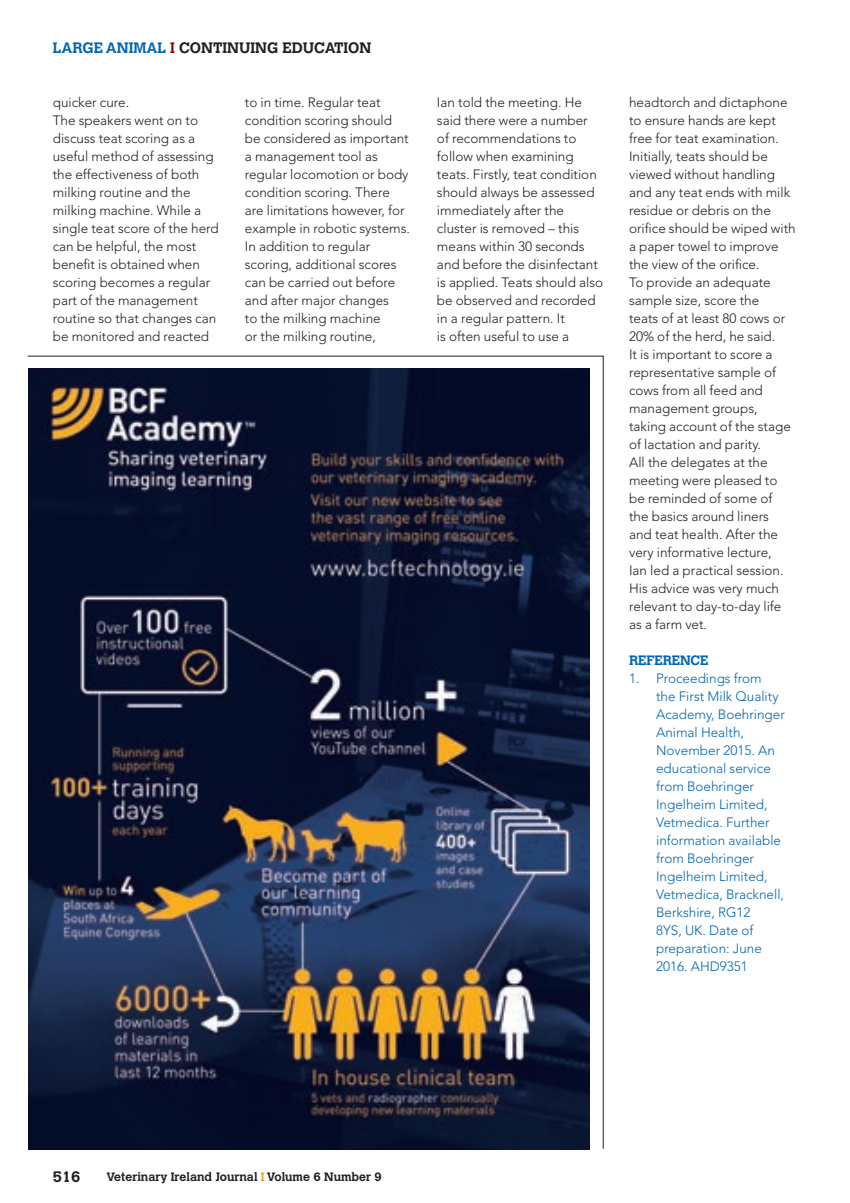
<style>
.page{position:relative;width:850px;height:1203px;background:#fff}
.page>*{position:absolute;margin:0;border:0;box-sizing:border-box;transform-origin:0 0}
.t1{font:700 15px "Calvert";color:#231f20}
.t2{font:300 13.5px/18px "Avenir";color:#231f20}
.t3{font:300 13.5px/18px "Avenir";color:#0166b3}
.t4{font:700 13.5px "Calvert";letter-spacing:-.01em;color:#0166b3}
.t5{font:700 12px "Calvert";color:#231f20}
.s1{color:#0166b3}
.s2{color:#8b0a02}
.s3{color:#f7981d}
</style>
<div class="page">
<svg style="left:27px;top:355px;width:577px;height:794px;background:#292f45"></svg>
<p class="t1" style="left:53px;top:38px;width:320px"><span class="s1">LARGE ANIMAL</span> <span class="s2">I</span> CONTINUING EDUCATION</p>
<p class="t2" style="left:53px;top:93px;width:167px">quicker cure.<br>The speakers went on to discuss teat scoring as a useful method of assessing the effectiveness of both milking routine and the milking machine. While a single teat score of the herd can be helpful, the most benefit is obtained when scoring becomes a regular part of the management routine so that changes can be monitored and reacted</p>
<p class="t2" style="left:245px;top:93px;width:167px">to in time. Regular teat condition scoring should be considered as important a management tool as regular locomotion or body condition scoring. There are limitations however, for example in robotic systems.<br>In addition to regular scoring, additional scores can be carried out before and after major changes<br>to the milking machine<br>or the milking routine,</p>
<p class="t2" style="left:437px;top:93px;width:168px">Ian told the meeting. He said there were a number<br>of recommendations to follow when examining teats. Firstly, teat condition should always be assessed immediately after the cluster is removed – this means within 30 seconds and before the disinfectant is applied. Teats should also be observed and recorded in a regular pattern. It<br>is often useful to use a</p>
<p class="t2" style="left:629px;top:93px;width:168px">headtorch and dictaphone to ensure hands are kept free for teat examination.<br>Initially, teats should be viewed without handling and any teat ends with milk residue or debris on the orifice should be wiped with a paper towel to improve the view of the orifice.<br>To provide an adequate sample size, score the<br>teats of at least 80 cows or<br>20% of the herd, he said.<br>It is important to score a representative sample of cows from all feed and management groups, taking account of the stage of lactation and parity.<br>All the delegates at the meeting were pleased to be reminded of some of<br>the basics around liners<br>and teat health. After the very informative lecture,<br>Ian led a practical session.<br>His advice was very much relevant to day-to-day life as a farm vet.</p>
<p class="t4" style="left:629px;top:651px;width:81px">REFERENCE</p>
<p class="t3" style="left:656px;top:669px;width:130px;text-indent:-27px">1. Proceedings from<br>the First Milk Quality<br>Academy, Boehringer<br>Animal Health,<br>November 2015. An educational service from Boehringer<br>Ingelheim Limited,<br>Vetmedica. Further information available from Boehringer<br>Ingelheim Limited,<br>Vetmedica, Bracknell,<br>Berkshire, RG12<br>8YS, UK. Date of preparation: June<br>2016. AHD9351</p>
<p class="t1" style="left:53px;top:1167px;width:29px">516</p>
<p class="t5" style="left:107px;top:1168px;width:277px">Veterinary Ireland Journal <span class="s3">I</span> Volume 6 Number 9</p>
</div>
